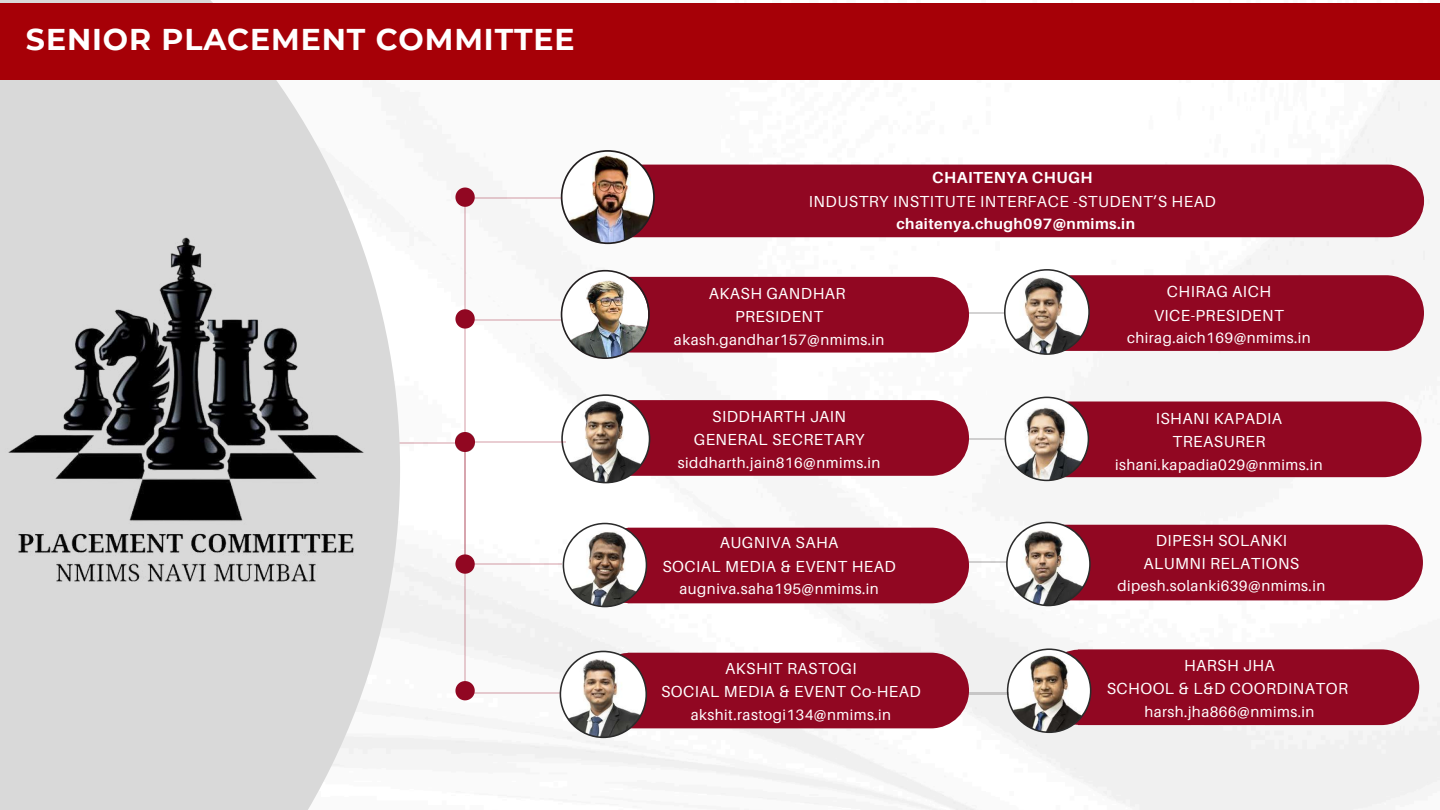
<style>
.page{position:relative;width:1440px;height:810px;background:#fff}
.page>*{position:absolute;margin:0;border:0;box-sizing:border-box;transform-origin:0 0}
.t1{font:700 30px "Montserrat";letter-spacing:.03em;color:#fff}
.t2{font:16px/23.2px "Aileron";letter-spacing:.03em;color:#fff;text-align:center}
.t3{font:700 16px "Aileron";letter-spacing:.03em;color:#fff}
.t4{font:15px "Aileron";letter-spacing:.03em;color:#fff}
.t5{font:700 15px "Aileron";letter-spacing:.03em;color:#fff}
</style>
<div class="page">
<img style="left:400px;top:80px;width:1040px;height:730px">
<hr style="left:367px;top:442px;width:97px;height:2px;background:#910722">
<svg style="left:0;top:0;width:400px;height:810px;fill:#d9d9d9"></svg>
<img style="left:0;top:166px;width:429px;height:485px">
<div style="left:588px;top:165px;width:836px;height:72px;background:#910722;border-radius:36px"></div>
<img style="left:561px;top:150px;width:94px;height:94px">
<hr style="left:464px;top:203px;width:2px;height:366px;background:#910722">
<hr style="left:465px;top:197px;width:97px;height:2px;background:#910722">
<hr style="left:465px;top:563px;width:97px;height:2px;background:#910722">
<hr style="left:465px;top:319px;width:97px;height:2px;background:#910722">
<svg style="left:455px;top:188px;width:20px;height:19px"></svg>
<svg style="left:455px;top:309px;width:20px;height:20px"></svg>
<img style="left:455px;top:432px;width:20px;height:20px">
<svg style="left:455px;top:554px;width:20px;height:20px"></svg>
<hr style="left:468px;top:692px;width:98px;height:2px;background:#910722">
<hr style="left:464px;top:449px;width:1px;height:245px;background:#910722">
<svg style="left:455px;top:681px;width:20px;height:19px"></svg>
<hr style="left:905px;top:313px;width:136px;height:1px;background:#231f20">
<div style="left:591px;top:277px;width:378px;height:76px;background:#910722;border-radius:37px"></div>
<img style="left:561px;top:270px;width:89px;height:89px">
<div style="left:1042px;top:649px;width:377px;height:76px;background:#910722;border-radius:37px"></div>
<img style="left:1007px;top:648px;width:84px;height:85px">
<hr style="left:903px;top:561px;width:136px;height:2px;background:#231f20">
<hr style="left:902px;top:438px;width:135px;height:1px;background:#231f20">
<div style="left:591px;top:400px;width:378px;height:76px;background:#910722;border-radius:37px"></div>
<img style="left:561px;top:394px;width:89px;height:89px">
<hr style="left:895px;top:692px;width:114px;height:3px;background:#231f20">
<div style="left:591px;top:653px;width:378px;height:75px;background:#910722;border-radius:37px"></div>
<img style="left:560px;top:651px;width:87px;height:87px">
<div style="left:591px;top:528px;width:378px;height:75px;background:#910722;border-radius:37px"></div>
<img style="left:563px;top:523px;width:84px;height:84px">
<hr style="left:468px;top:441px;width:98px;height:2px;background:#910722">
<div style="left:1019px;top:402px;width:403px;height:75px;background:#910722;border-radius:37px"></div>
<img style="left:1005px;top:397px;width:84px;height:84px">
<div style="left:1022px;top:525px;width:401px;height:75px;background:#910722;border-radius:37px"></div>
<img style="left:1006px;top:522px;width:85px;height:84px">
<div style="left:1016px;top:275px;width:408px;height:76px;background:#910722;border-radius:37px"></div>
<img style="left:1004px;top:269px;width:86px;height:86px">
<div style="left:0;top:3px;width:1440px;height:77px;background:#a60007"></div>
<h1 class="t1" style="left:26px;top:21px;width:550px">SENIOR PLACEMENT COMMITTEE</h1>
<p class="t3" style="left:932px;top:168px;width:162px">CHAITENYA CHUGH</p>
<p class="t2" style="left:809px;top:189px;width:408px">INDUSTRY INSTITUTE INTERFACE -STUDENT’S HEAD</p>
<p class="t5" style="left:896px;top:214px;width:240px">chaitenya.chugh097@nmims.in</p>
<p class="t2" style="left:709px;top:282px;width:138px">AKASH GANDHAR<br>PRESIDENT</p>
<p class="t4" style="left:674px;top:330px;width:212px">akash.gandhar157@nmims.in</p>
<p class="t2" style="left:694px;top:405px;width:172px">SIDDHARTH JAIN<br>GENERAL SECRETARY</p>
<p class="t4" style="left:678px;top:453px;width:204px">siddharth.jain816@nmims.in</p>
<p class="t2" style="left:662px;top:531px;width:235px">AUGNIVA SAHA<br>SOCIAL MEDIA &amp; EVENT HEAD</p>
<p class="t4" style="left:680px;top:579px;width:201px">augniva.saha195@nmims.in</p>
<p class="t2" style="left:661px;top:656px;width:261px">AKSHIT RASTOGI<br>SOCIAL MEDIA &amp; EVENT Co-HEAD</p>
<p class="t4" style="left:691px;top:705px;width:202px">akshit.rastogi134@nmims.in</p>
<p class="t2" style="left:1154px;top:280px;width:131px">CHIRAG AICH<br>VICE-PRESIDENT</p>
<p class="t4" style="left:1127px;top:329px;width:185px">chirag.aich169@nmims.in</p>
<p class="t2" style="left:1156px;top:407px;width:128px">ISHANI KAPADIA<br>TREASURER</p>
<p class="t4" style="left:1115px;top:455px;width:209px">ishani.kapadia029@nmims.in</p>
<p class="t2" style="left:1143px;top:528px;width:157px">DIPESH SOLANKI<br>ALUMNI RELATIONS</p>
<p class="t4" style="left:1117px;top:577px;width:209px">dipesh.solanki639@nmims.in</p>
<p class="t2" style="left:1107px;top:653px;width:243px">HARSH JHA<br>SCHOOL &amp; L&amp;D COORDINATOR</p>
<p class="t4" style="left:1144px;top:702px;width:171px">harsh.jha866@nmims.in</p>
</div>
